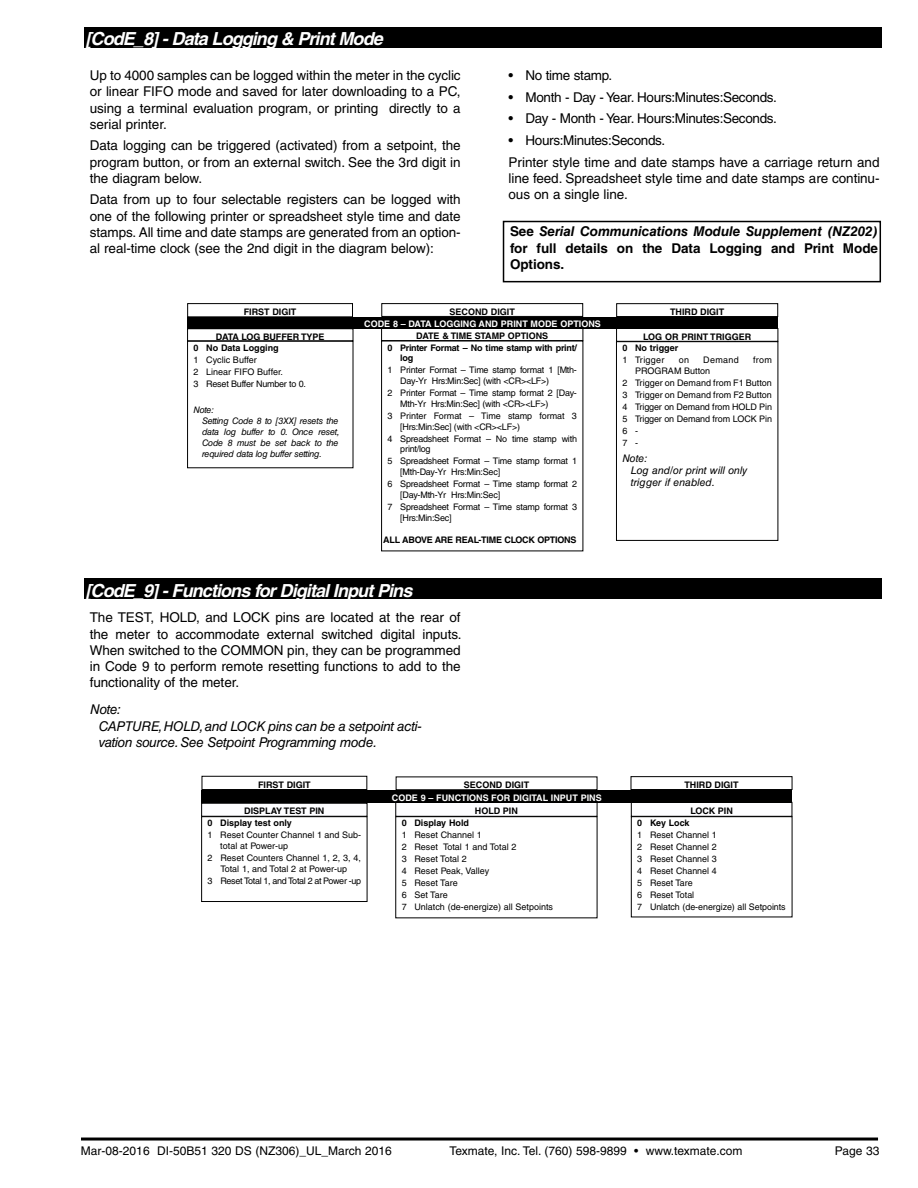
<style>
.page{position:relative;width:918px;height:1188px;background:#fff}
.page>*{position:absolute;margin:0;border:0;box-sizing:border-box;transform-origin:0 0}
.t1{font:italic 700 18px "Helvetica";letter-spacing:-.05em;color:#fff}
.t2{font:italic 700 18px "Helvetica";color:#fff}
.t3{font:13.5px/16.2px "Helvetica";letter-spacing:-.005em;color:#000;text-align:justify}
.t4{font:700 13.5px/16.2px "Helvetica LT Std";letter-spacing:-.005em;color:#000;text-align:justify}
.t5{font:13.5px "Helvetica";letter-spacing:-.025em;color:#000}
.t6{font:italic 13.5px/16.2px "Helvetica LT Std";letter-spacing:-.025em;color:#000}
.t7{font:12px "Helvetica";color:#000}
.t8{font:italic 10.5px/12px "Helvetica LT Std";color:#000}
.t9{font:9px/12px "Helvetica";letter-spacing:-.01em;color:#000}
.t10{font:700 9px/11.7px "Helvetica LT Std";color:#000}
.t11{font:italic 9px/10.8px "Helvetica LT Std";letter-spacing:-.025em;color:#000}
.t12{font:700 9px "Helvetica LT Std";color:#fff}
.t13{font:700 9px "Helvetica LT Std";letter-spacing:-.025em;color:#000}
.t14{font:9px "Helvetica";letter-spacing:-.03em;color:#000}
.t15{font:9px "Helvetica";letter-spacing:.035em;color:#000}
.s1{font-style:italic}
</style>
<div class="page">
<hr style="left:81px;top:1138px;width:797px;height:3px;background:#000">
<div style="left:187px;top:317px;width:591px;height:11px;background:#000"></div>
<div style="left:187px;top:303px;width:166px;height:14px;border:1px solid #000"></div>
<div style="left:381px;top:303px;width:202px;height:14px;border:1px solid #000"></div>
<div style="left:616px;top:303px;width:162px;height:14px;border:1px solid #000"></div>
<div style="left:202px;top:776px;width:165px;height:14px;border:1px solid #000"></div>
<div style="left:396px;top:777px;width:201px;height:13px;border:1px solid #000"></div>
<div style="left:631px;top:776px;width:161px;height:14px;border:1px solid #000"></div>
<div style="left:381px;top:328px;width:202px;height:13px;border:1px solid #000"></div>
<div style="left:616px;top:328px;width:162px;height:13px;border:1px solid #000"></div>
<div style="left:616px;top:341px;width:162px;height:200px;border:1px solid #000"></div>
<div style="left:201px;top:816px;width:166px;height:86px;border:1px solid #000"></div>
<div style="left:396px;top:816px;width:201px;height:102px;border:1px solid #000"></div>
<div style="left:631px;top:816px;width:161px;height:101px;border:1px solid #000"></div>
<div style="left:201px;top:790px;width:591px;height:13px;background:#000"></div>
<div style="left:187px;top:329px;width:166px;height:12px;border:1px solid #000"></div>
<div style="left:187px;top:341px;width:166px;height:127px;border:1px solid #000"></div>
<div style="left:84px;top:27px;width:797px;height:21px;background:#000"></div>
<div style="left:84px;top:579px;width:797px;height:20px;background:#000"></div>
<div style="left:503px;top:221px;width:378px;height:61px;border:2px solid #000"></div>
<h1 class="t2" style="left:94px;top:26px;width:208px">Initial Setup Procedures</h1>
<h1 class="t1" style="left:86px;top:28px;width:299px">[CodE_8] - Data L gging &amp; Print Mode</h1>
<h2 class="t3" style="left:90px;top:67px;width:372px">Up to 4000 samples can be logged within the meter in the cyclic or linear FIFO mode and saved for later downloading to a PC, using a terminal evaluation program, or printing directly to a serial printer.</h2>
<h2 class="t3" style="left:90px;top:137px;width:373px">Data logging can be triggered (activated) from a setpoint, the program button, or from an external switch. See the 3rd digit in the diagram below.</h2>
<p class="t3" style="left:90px;top:191px;width:373px">Data from up to four selectable registers can be logged with one of the following printer or spreadsheet style time and date stamps. All time and date stamps are generated from an option&shy;al real-time clock (see the 2nd digit in the diagram below):</p>
<h2 class="t5" style="left:509px;top:68px;width:105px">• No time stamp.</h2>
<h2 class="t5" style="left:509px;top:89px;width:270px">• Month - Day - Year. Hours:Minutes:Seconds.</h2>
<h2 class="t5" style="left:509px;top:111px;width:270px">• Day - Month - Year. Hours:Minutes:Seconds.</h2>
<h2 class="t3" style="left:509px;top:129px;width:373px;line-height:21.6px">• Hours:Minutes:Seconds.<br>Printer style time and date stamps have a carriage return and</h2>
<h2 class="t3" style="left:509px;top:170px;width:373px">line feed. Spreadsheet style time and date stamps are continu&shy;ous on a single line.</h2>
<h2 class="t4" style="left:510px;top:223px;width:370px">See <span class="s1">Serial Communications Module Supplement (NZ202) </span>for full details on the Data Logging and Print Mode Options.</h2>
<p class="t10" style="left:244px;top:306px;width:54px">FIRST DIGIT</p>
<p class="t10" style="left:450px;top:306px;width:67px">SECOND DIGIT</p>
<p class="t10" style="left:670px;top:306px;width:56px">THIRD DIGIT</p>
<p class="t10" style="left:193px;top:331px;width:133px;text-indent:22px">DATA LOG BUFFER TYPE<br>0 No Data Logging</p>
<p class="t9" style="left:193px;top:354px;width:114px">1 Cyclic Buffer<br>2 Linear FIFO Buffer.<br>3 Reset Buffer Number to 0.</p>
<p class="t11" style="left:202px;top:405px;width:139px;text-indent:-9px">Note:<br>Setting Code 8 to [3XX] resets the data log buffer to 0. Once reset,<br>Code 8 must be set back to the required data log buffer setting.</p>
<p class="t12" style="left:364px;top:319px;width:238px">CODE 8 – DATA LOGGING AND PRINT MODE OPTIONS</p>
<p class="t10" style="left:416px;top:330px;width:133px">DATE &amp; TIME STAMP OPTIONS</p>
<p class="t13" style="left:388px;top:342px;width:191px">0 Printer Format – No time stamp with print/</p>
<p class="t10" style="left:400px;top:352px;width:15px">log</p>
<p class="t9" style="left:400px;top:365px;width:178px;line-height:10.8px;text-indent:-13px">1 Printer Format – Time stamp format 1 [Mth-<br>Day-Yr Hrs:Min:Sec] (with &lt;CR&gt;&lt;LF&gt;)</p>
<p class="t9" style="left:400px;top:388px;width:178px;line-height:10.8px;text-indent:-13px">2 Printer Format – Time stamp format 2 [Day-<br>Mth-Yr Hrs:Min:Sec] (with &lt;CR&gt;&lt;LF&gt;)</p>
<p class="t9" style="left:400px;top:410px;width:178px;line-height:10.8px;text-indent:-13px">3 Printer Format – Time stamp format 3 [Hrs:Min:Sec] (with &lt;CR&gt;&lt;LF&gt;)</p>
<p class="t9" style="left:400px;top:433px;width:178px;line-height:10.8px;text-indent:-13px">4 Spreadsheet Format – No time stamp with print/log</p>
<p class="t9" style="left:400px;top:456px;width:178px;line-height:10.8px;text-indent:-13px">5 Spreadsheet Format – Time stamp format 1 [Mth-Day-Yr Hrs:Min:Sec]</p>
<p class="t9" style="left:400px;top:479px;width:178px;line-height:10.8px;text-indent:-13px">6 Spreadsheet Format – Time stamp format 2 [Day-Mth-Yr Hrs:Min:Sec]</p>
<p class="t9" style="left:400px;top:501px;width:178px;line-height:10.8px;text-indent:-13px">7 Spreadsheet Format – Time stamp format 3 [Hrs:Min:Sec]</p>
<p class="t13" style="left:383px;top:534px;width:195px">ALL ABOVE ARE REAL-TIME CLOCK OPTIONS</p>
<h1 class="t2" style="left:94px;top:578px;width:208px">Initial Setup Procedures</h1>
<h1 class="t1" style="left:86px;top:580px;width:328px">[CodE_9] - Functi ns for Digital Input Pins</h1>
<p class="t3" style="left:90px;top:610px;width:373px">The TEST, HOLD, and LOCK pins are located at the rear of the meter to accommodate external switched digital inputs.<br>When switched to the COMMON pin, they can be programmed in Code 9 to perform remote resetting functions to add to the functionality of the meter.</p>
<h2 class="t6" style="left:99px;top:702px;width:325px;text-indent:-9px">Note:<br>CAPTURE, HOLD, and LOCK pins can be a setpoint acti&shy;vation source. See Setpoint Programming mode.</h2>
<p class="t10" style="left:622px;top:330px;width:130px;text-indent:21px">LOG OR PRINT TRIGGER<br>0 No trigger</p>
<p class="t15" style="left:622px;top:355px;width:44px">1 Trigger</p>
<p class="t9" style="left:679px;top:354px;width:12px">on</p>
<p class="t9" style="left:703px;top:354px;width:37px">Demand</p>
<p class="t9" style="left:753px;top:354px;width:20px">from</p>
<p class="t9" style="left:622px;top:365px;width:151px;text-indent:13px">PROGRAM Button<br>2 Trigger on Demand from F1 Button<br>3 Trigger on Demand from F2 Button<br>4 Trigger on Demand from HOLD Pin<br>5 Trigger on Demand from LOCK Pin<br>6 -<br>7 -</p>
<p class="t8" style="left:631px;top:453px;width:118px;text-indent:-9px">Note:<br>Log and/or print will only trigger if enabled.</p>
<p class="t10" style="left:258px;top:778px;width:54px">FIRST DIGIT</p>
<p class="t10" style="left:464px;top:779px;width:67px">SECOND DIGIT</p>
<p class="t10" style="left:684px;top:779px;width:56px">THIRD DIGIT</p>
<p class="t10" style="left:208px;top:805px;width:118px;text-indent:37px">DISPLAY TEST PIN<br>0 Display test only</p>
<p class="t9" style="left:220px;top:830px;width:142px;line-height:10.8px;text-indent:-13px">1 Reset Counter Channel 1 and Sub&shy;total at Power-up</p>
<p class="t9" style="left:208px;top:852px;width:155px;line-height:10.8px;text-align:center">2 Reset Counters Channel 1, 2, 3, 4,<br>Total 1, and Total 2 at Power-up</p>
<p class="t14" style="left:208px;top:875px;width:155px">3 Reset Total 1, and Total 2 at Power -up</p>
<p class="t12" style="left:392px;top:793px;width:211px">CODE 9 – FUNCTIONS FOR DIGITAL INPUT PINS</p>
<p class="t10" style="left:475px;top:805px;width:45px">HOLD PIN</p>
<p class="t10" style="left:402px;top:817px;width:69px">0 Display Hold</p>
<p class="t9" style="left:402px;top:829px;width:153px">1 Reset Channel 1<br>2 Reset Total 1 and Total 2<br>3 Reset Total 2<br>4 Reset Peak, Valley<br>5 Reset Tare<br>6 Set Tare<br>7 Unlatch (de-energize) all Setpoints</p>
<p class="t10" style="left:690px;top:805px;width:44px">LOCK PIN</p>
<p class="t10" style="left:637px;top:817px;width:54px">0 Key Lock</p>
<p class="t9" style="left:637px;top:829px;width:150px">1 Reset Channel 1<br>2 Reset Channel 2<br>3 Reset Channel 3<br>4 Reset Channel 4<br>5 Reset Tare<br>6 Reset Total<br>7 Unlatch (de-energize) all Setpoints</p>
<h3 class="t7" style="left:81px;top:1144px;width:312px">Mar-08-2016 DI-50B51 320 DS (NZ306)_UL_March 2016</h3>
<h3 class="t7" style="left:449px;top:1144px;width:294px">Texmate, Inc. Tel. (760) 598-9899 • www.texmate.com</h3>
<h3 class="t7" style="left:835px;top:1144px;width:46px">Page 33</h3>
</div>
